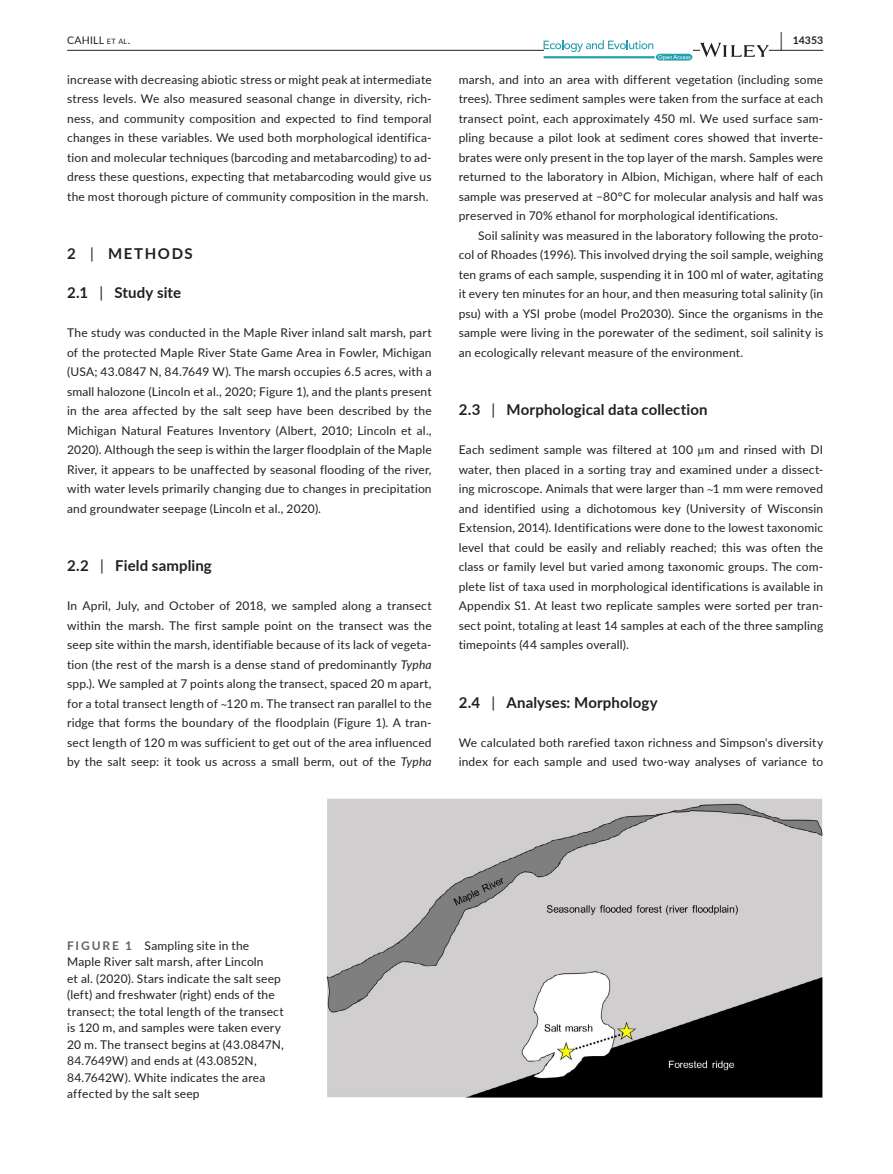
<style>
.page{position:relative;width:893px;height:1174px;background:#fff}
.page>*{position:absolute;margin:0;border:0;box-sizing:border-box;transform-origin:0 0}
.t1{font:700 19.5px "Lato";color:#231f20;scale:.48 1}
.t2{font:700 15px "Lato";letter-spacing:.01em;color:#231f20}
.t3{font:700 15px "Lato";letter-spacing:.11em;color:#231f20}
.t4{font:12px/19.5px "Lato";letter-spacing:.015em;color:#231f20;text-align:justify}
.t5{font:10.5px "Lato";letter-spacing:.02em;color:#231f20}
.t6{font:700 10.5px "Lato";color:#231f20}
.s1{font-size:7.35px}
.s2{font-weight:400}
.s3{font-family:"STIX"}
.s4{font-style:italic}
.s5{font-weight:700;color:#636366}
</style>
<div class="page">
<hr style="left:67px;top:50px;width:756px;height:1px;background:#231f20">
<svg style="left:544px;top:40px;width:148px;height:21px"></svg>
<svg style="left:700px;top:43px;width:69px;height:14px"></svg>
<img style="left:326px;top:798px;width:497px;height:300px">
<h1 class="t1" style="left:780px;top:25px;width:7px">|</h1>
<p class="t5" style="left:67px;top:33px;width:65px">CAHILL <span class="s1">et al</span>.</p>
<p class="t6" style="left:793px;top:33px;width:32px">14353</p>
<p class="t4" style="left:67px;top:69px;width:366px">increase with decreasing abiotic stress or might peak at intermediate stress levels. We also measured seasonal change in diversity, rich&shy;ness, and community composition and expected to find temporal changes in these variables. We used both morphological identifica&shy;tion and molecular techniques (barcoding and metabarcoding) to ad&shy;dress these questions, expecting that metabarcoding would give us the most thorough picture of community composition in the marsh.</p>
<p class="t4" style="left:459px;top:69px;width:366px">marsh, and into an area with different vegetation (including some trees). Three sediment samples were taken from the surface at each transect point, each approximately 450 ml. We used surface sam&shy;pling because a pilot look at sediment cores showed that inverte&shy;brates were only present in the top layer of the marsh. Samples were returned to the laboratory in Albion, Michigan, where half of each sample was preserved at −80°C for molecular analysis and half was preserved in 70% ethanol for morphological identifications.</p>
<p class="t4" style="left:459px;top:225px;width:366px;text-indent:20px">Soil salinity was measured in the laboratory following the proto&shy;col of Rhoades (1996). This involved drying the soil sample, weighing ten grams of each sample, suspending it in 100 ml of water, agitating it every ten minutes for an hour, and then measuring total salinity (in psu) with a YSI probe (model Pro2030). Since the organisms in the sample were living in the porewater of the sediment, soil salinity is an ecologically relevant measure of the environment.</p>
<p class="t3" style="left:67px;top:243px;width:127px">2 <span class="s2">|</span> METHODS</p>
<p class="t2" style="left:67px;top:282px;width:116px">2.1 <span class="s2">|</span> Study site</p>
<p class="t4" style="left:67px;top:323px;width:366px">The study was conducted in the Maple River inland salt marsh, part of the protected Maple River State Game Area in Fowler, Michigan (USA; 43.0847 N, 84.7649 W). The marsh occupies 6.5 acres, with a small halozone (Lincoln et al., 2020; Figure 1), and the plants present in the area affected by the salt seep have been described by the Michigan Natural Features Inventory (Albert, 2010; Lincoln et al., 2020). Although the seep is within the larger floodplain of the Maple River, it appears to be unaffected by seasonal flooding of the river, with water levels primarily changing due to changes in precipitation and groundwater seepage (Lincoln et al., 2020).</p>
<p class="t2" style="left:459px;top:399px;width:250px">2.3 <span class="s2">|</span> Morphological data collection</p>
<p class="t4" style="left:459px;top:440px;width:366px">Each sediment sample was filtered at 100 <span class="s3">µ</span>m and rinsed with DI water, then placed in a sorting tray and examined under a dissect&shy;ing microscope. Animals that were larger than <span class="s3">~</span>1 mm were removed and identified using a dichotomous key (University of Wisconsin Extension, 2014). Identifications were done to the lowest taxonomic level that could be easily and reliably reached; this was often the class or family level but varied among taxonomic groups. The com&shy;plete list of taxa used in morphological identifications is available in Appendix S1. At least two replicate samples were sorted per tran&shy;sect point, totaling at least 14 samples at each of the three sampling timepoints (44 samples overall).</p>
<p class="t2" style="left:67px;top:555px;width:146px">2.2 <span class="s2">|</span> Field sampling</p>
<p class="t4" style="left:67px;top:596px;width:366px">In April, July, and October of 2018, we sampled along a transect within the marsh. The first sample point on the transect was the seep site within the marsh, identifiable because of its lack of vegeta&shy;tion (the rest of the marsh is a dense stand of predominantly <span class="s4">Typha </span>spp.). We sampled at 7 points along the transect, spaced 20 m apart, for a total transect length of <span class="s3">~</span>120 m. The transect ran parallel to the ridge that forms the boundary of the floodplain (Figure 1). A tran&shy;sect length of 120 m was sufficient to get out of the area influenced by the salt seep: it took us across a small berm, out of the <span class="s4">Typha</span></p>
<p class="t2" style="left:459px;top:691px;width:200px">2.4 <span class="s2">|</span> Analyses: Morphology</p>
<p class="t4" style="left:459px;top:732px;width:366px">We calculated both rarefied taxon richness and Simpson's diversity index for each sample and used two-way analyses of variance to</p>
<p class="t4" style="left:67px;top:936px;width:218px;line-height:16.5px;text-align:left"><span class="s5">FIGURE 1</span> Sampling site in the Maple River salt marsh, after Lincoln<br>et al. (2020). Stars indicate the salt seep (left) and freshwater (right) ends of the transect; the total length of the transect is 120 m, and samples were taken every 20 m. The transect begins at (43.0847N, 84.7649W) and ends at (43.0852N, 84.7642W). White indicates the area affected by the salt seep</p>
</div>
